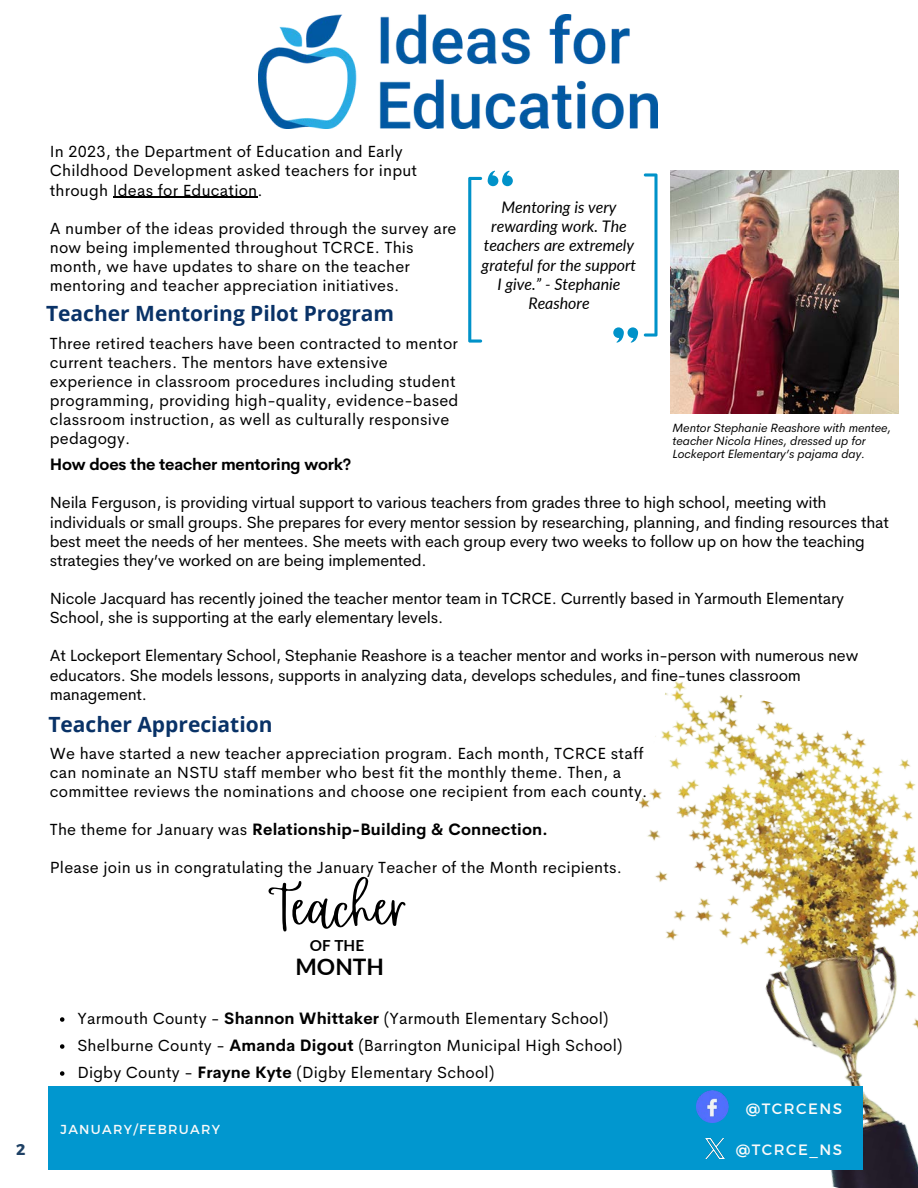
<style>
.page{position:relative;width:918px;height:1188px;background:#fff}
.page>*{position:absolute;margin:0;border:0;box-sizing:border-box;transform-origin:0 0}
.t1{font:69px "Rumba";color:#000}
.t2{font:700 22.8px "Lato";color:#000}
.t3{font:700 21px "Open Sans";color:#093267}
.t4{font:16.2px/19.2px "Cerebri Sans";letter-spacing:.01em;color:#000}
.t5{font:16.2px/19.2px "Cerebri Sans";letter-spacing:-.015em;color:#000}
.t6{font:700 16.2px "Cerebri Sans";letter-spacing:.01em;color:#000}
.t7{font:700 16.2px "Cerebri Sans";letter-spacing:-.015em;color:#000}
.t8{font:italic 15.9px/19.2px "Lato";color:#000;text-align:center}
.t9{font:700 15.6px "Montserrat";color:#1f4165}
.t10{font:700 15.3px "Lato";color:#000}
.t11{font:15px "Montserrat";letter-spacing:.1em;color:#fafafa}
.t12{font:13.05px "Montserrat";letter-spacing:.1em;color:#fafafa}
.t13{font:italic 12px/13px "Cerebri Sans";color:#000}
.s1{font-weight:400}
.s2{font-weight:700}
</style>
<div class="page">
<img style="left:639px;top:681px;width:279px;height:507px">
<div style="left:48px;top:1086px;width:815px;height:84px;background:#0197cf"></div>
<img style="left:705px;top:1138px;width:19px;height:21px">
<img style="left:258px;top:15px;width:399px;height:114px">
<svg style="left:488px;top:171px;width:25px;height:15px"></svg>
<svg style="left:468px;top:177px;width:14px;height:166px"></svg>
<svg style="left:613px;top:327px;width:25px;height:16px"></svg>
<svg style="left:644px;top:173px;width:14px;height:164px"></svg>
<img style="left:671px;top:171px;width:228px;height:243px">
<hr style="left:113px;top:197px;width:145px;height:1px;background:#000">
<svg style="left:60px;top:1017px;width:4px;height:5px"></svg>
<svg style="left:60px;top:1044px;width:4px;height:5px"></svg>
<svg style="left:60px;top:1071px;width:4px;height:5px"></svg>
<h6 class="t4" style="left:50px;top:142px;width:369px">In 2023, the Department of Education and Early<br>Childhood Development asked teachers for input through Ideas for Education.</h6>
<h2 class="t4" style="left:50px;top:218px;width:408px">A number of the ideas provided through the survey are now being implemented throughout TCRCE. This month, we have updates to share on the teacher mentoring and teacher appreciation initiatives.</h2>
<p class="t3" style="left:46px;top:298px;width:350px">Teacher Mentoring Pilot Program</p>
<p class="t8" style="left:482px;top:197px;width:156px">Mentoring is very rewarding work. The teachers are extremely grateful for the support<br>I give.” - Stephanie<br>Reashore</p>
<h5 class="t4" style="left:50px;top:333px;width:410px">Three retired teachers have been contracted to mentor current teachers. The mentors have extensive experience in classroom procedures including student programming, providing high-quality, evidence-based classroom instruction, as well as culturally responsive pedagogy.</h5>
<h6 class="t7" style="left:50px;top:454px;width:303px">How does the teacher mentoring work?</h6>
<h6 class="t5" style="left:50px;top:493px;width:841px">Neila Ferguson, is providing virtual support to various teachers from grades three to high school, meeting with individuals or small groups. She prepares for every mentor session by researching, planning, and finding resources that best meet the needs of her mentees. She meets with each group every two weeks to follow up on how the teaching strategies they’ve worked on are being implemented.</h6>
<h6 class="t5" style="left:50px;top:589px;width:796px">Nicole Jacquard has recently joined the teacher mentor team in TCRCE. Currently based in Yarmouth Elementary<br>School, she is supporting at the early elementary levels.</h6>
<p class="t5" style="left:50px;top:646px;width:810px">At Lockeport Elementary School, Stephanie Reashore is a teacher mentor and works in-person with numerous new educators. She models lessons, supports in analyzing data, develops schedules, and fine-tunes classroom management.</p>
<h2 class="t13" style="left:673px;top:421px;width:220px">Mentor Stephanie Reashore with mentee, teacher Nicola Hines, dressed up for<br>Lockeport Elementary’s pajama day.</h2>
<p class="t3" style="left:48px;top:710px;width:226px">Teacher Appreciation</p>
<h6 class="t4" style="left:50px;top:743px;width:599px">We have started a new teacher appreciation program. Each month, TCRCE staff can nominate an NSTU staff member who best fit the monthly theme. Then, a committee reviews the nominations and choose one recipient from each county.</h6>
<h6 class="t6" style="left:50px;top:819px;width:499px"><span class="s1">The theme for January was</span> Relationship-Building &amp; Connection.</h6>
<h6 class="t4" style="left:50px;top:858px;width:574px">Please join us in congratulating the January Teacher of the Month recipients.</h6>
<h3 class="t1" style="left:269px;top:864px;width:138px">Teacher</h3>
<h1 class="t10" style="left:310px;top:936px;width:56px">OF THE</h1>
<h1 class="t2" style="left:295px;top:953px;width:90px">MONTH</h1>
<p class="t4" style="left:77px;top:1009px;width:533px">Yarmouth County - <span class="s2">Shannon Whittaker</span> (Yarmouth Elementary School)</p>
<p class="t4" style="left:77px;top:1036px;width:547px">Shelburne County - <span class="s2">Amanda Digout</span> (Barrington Municipal High School)</p>
<p class="t4" style="left:77px;top:1063px;width:419px">Digby County - <span class="s2">Frayne Kyte</span> (Digby Elementary School)</p>
<p class="t12" style="left:61px;top:1121px;width:161px">JANUARY/FEBRUARY</p>
<h6 class="t12" style="left:61px;top:1121px;width:238px">MARCH · SIEWKESIKU'S · MARS</h6>
<p class="t11" style="left:746px;top:1099px;width:98px">@TCRCENS</p>
<p class="t9" style="left:16px;top:1139px;width:11px">2</p>
<p class="t11" style="left:736px;top:1140px;width:108px">@TCRCE_NS</p>
</div>
